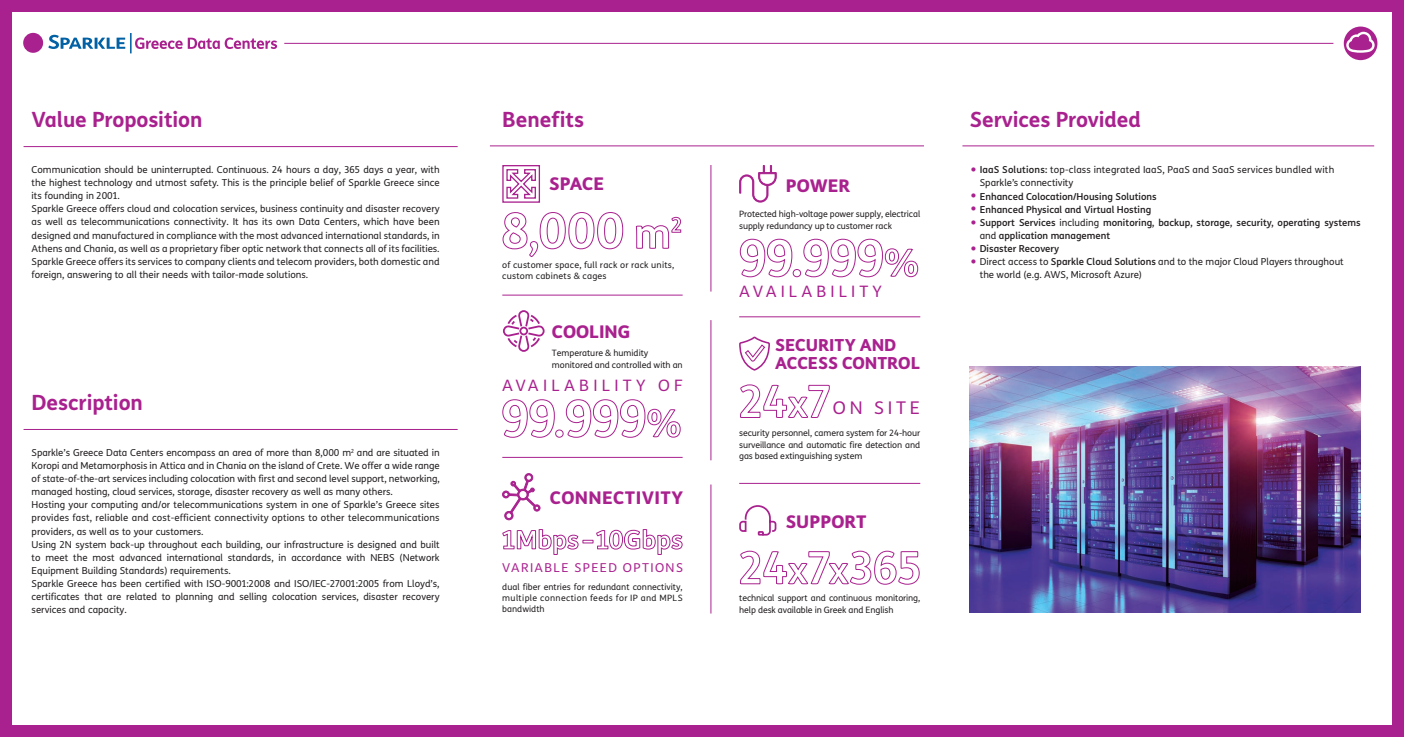
<style>
.page{position:relative;width:1404px;height:737px;background:#a9218e}
.page>*{position:absolute;margin:0;border:0;box-sizing:border-box;transform-origin:0 0}
.t1{font:700 21px "TIM Sans";letter-spacing:-.005em;color:#a9218e}
.t2{font:800 17.5px "TIM Sans";color:#a9218e}
.t3{font:800 17.5px "TIM Sans";letter-spacing:.02em;color:#a9218e}
.t4{font:17.5px "TIM Sans";letter-spacing:.21em;color:#a9218e}
.t5{font:800 16.62px/17.5px "TIM Sans";letter-spacing:-.005em;color:#a9218e}
.t6{font:15.75px "TIM Sans";letter-spacing:.26em;color:#a9218e}
.t7{font:12.25px "TIM Sans";letter-spacing:.115em;color:#a9218e}
.t8{font:9.62px/13.1px "TIM Sans";color:#231f20}
.t9{font:500 9.62px/13.1px "TIM Sans";color:#231f20}
.t10{font:8.75px/11.4px "TIM Sans";letter-spacing:-.01em;color:#231f20}
.t11{font:8.75px/11.4px "TIM Sans";letter-spacing:.02em;color:#231f20}
.s1{font-family:"Gotham";font-size:15.75px;color:#a9218e}
.s2{font-weight:500}
.s3{font-family:"Gotham";font-weight:400;font-size:15.75px;color:#a9218e}
.s4{font-weight:400}
</style>
<div class="page">
<div style="left:12px;top:12px;width:1379px;height:712px;background:#fff"></div>
<div style="left:1344px;top:27px;width:33px;height:33px;background:#a9218e;border-radius:50%"></div>
<svg style="left:1346px;top:32px;width:28px;height:21px"></svg>
<hr style="left:284px;top:43px;width:1049px;height:1px;background:#a9218e">
<div style="left:23px;top:33px;width:20px;height:20px;background:#a9218e;border-radius:50%"></div>
<svg style="left:48px;top:35px;width:77px;height:14px"></svg>
<hr style="left:130px;top:33px;width:2px;height:20px;background:#0161a4">
<svg style="left:135px;top:38px;width:142px;height:11px"></svg>
<hr style="left:24px;top:146px;width:434px;height:1px;background:#a9218e">
<hr style="left:24px;top:429px;width:434px;height:1px;background:#a9218e">
<hr style="left:490px;top:145px;width:434px;height:1px;background:#a9218e">
<svg style="left:502px;top:212px;width:122px;height:45px"></svg>
<svg style="left:635px;top:216px;width:47px;height:33px"></svg>
<svg style="left:739px;top:238px;width:54px;height:40px"></svg>
<div style="left:793px;top:269px;width:8px;height:8px;border:1px solid #a9218e;border-radius:50%"></div>
<svg style="left:803px;top:238px;width:116px;height:40px"></svg>
<svg style="left:502px;top:399px;width:53px;height:39px"></svg>
<div style="left:555px;top:429px;width:9px;height:8px;border:1px solid #a9218e;border-radius:50%"></div>
<svg style="left:565px;top:399px;width:116px;height:39px"></svg>
<svg style="left:740px;top:384px;width:90px;height:34px"></svg>
<svg style="left:740px;top:550px;width:180px;height:35px"></svg>
<svg style="left:502px;top:529px;width:181px;height:26px"></svg>
<hr style="left:710px;top:165px;width:1px;height:126px;background:#a9218e">
<hr style="left:710px;top:484px;width:1px;height:129px;background:#a9218e">
<hr style="left:710px;top:320px;width:1px;height:140px;background:#a9218e">
<hr style="left:502px;top:295px;width:181px;height:1px;background:#a9218e">
<hr style="left:502px;top:457px;width:181px;height:1px;background:#a9218e">
<hr style="left:739px;top:483px;width:181px;height:1px;background:#a9218e">
<hr style="left:739px;top:316px;width:181px;height:1px;background:#a9218e">
<svg style="left:739px;top:505px;width:38px;height:31px"></svg>
<svg style="left:739px;top:336px;width:31px;height:35px"></svg>
<svg style="left:503px;top:310px;width:42px;height:42px"></svg>
<svg style="left:739px;top:165px;width:38px;height:38px"></svg>
<svg style="left:502px;top:473px;width:38px;height:47px"></svg>
<svg style="left:506px;top:169px;width:30px;height:30px"></svg>
<div style="left:502px;top:165px;width:38px;height:38px;border:1px solid #a9218e"></div>
<hr style="left:962px;top:145px;width:412px;height:1px;background:#a9218e">
<img style="left:970px;top:366px;width:390px;height:247px">
<h1 class="t1" style="left:32px;top:104px;width:172px">Value Proposition</h1>
<p class="t8" style="left:32px;top:163px;width:410px">Communication should be uninterrupted. Continuous. 24 hours a day, 365 days a year, with the highest technology and utmost safety. This is the principle belief of Sparkle Greece since its founding in 2001.<br>Sparkle Greece offers cloud and colocation services, business continuity and disaster recovery as well as telecommunications connectivity. It has its own Data Centers, which have been designed and manufactured in compliance with the most advanced international standards, in Athens and Chania, as well as a proprietary fiber optic network that connects all of its facilities.<br>Sparkle Greece offers its services to company clients and telecom providers, both domestic and foreign, answering to all their needs with tailor-made solutions.</p>
<h1 class="t1" style="left:32px;top:386px;width:113px">Description</h1>
<p class="t8" style="left:32px;top:445px;width:410px">Sparkle’s Greece Data Centers encompass an area of more than 8,000 m<sup>2</sup> and are situated in Koropi and Metamorphosis in Attica and in Chania on the island of Crete. We offer a wide range of state-of-the-art services including colocation with first and second level support, networking, managed hosting, cloud services, storage, disaster recovery as well as many others.<br>Hosting your computing and/or telecommunications system in one of Sparkle’s Greece sites provides fast, reliable and cost-efficient connectivity options to other telecommunications providers, as well as to your customers.<br>Using 2N system back-up throughout each building, our infrastructure is designed and built to meet the most advanced international standards, in accordance with NEBS (Network Equipment Building Standards) requirements.<br>Sparkle Greece has been certified with ISO-9001:2008 and ISO/IEC-27001:2005 from Lloyd’s, certificates that are related to planning and selling colocation services, disaster recovery services and capacity.</p>
<h1 class="t1" style="left:502px;top:104px;width:83px">Benefits</h1>
<h2 class="t2" style="left:549px;top:170px;width:56px">SPACE</h2>
<p class="t11" style="left:502px;top:259px;width:173px">of customer space, full rack or rack units, custom cabinets &amp; cages</p>
<h2 class="t2" style="left:552px;top:317px;width:80px">COOLING</h2>
<p class="t10" style="left:552px;top:347px;width:132px">Temperature &amp; humidity monitored and controlled with an</p>
<h3 class="t6" style="left:502px;top:375px;width:182px">AVAILABILITY OF</h3>
<h2 class="t3" style="left:550px;top:484px;width:135px">CONNECTIVITY</h2>
<p class="t7" style="left:502px;top:559px;width:182px">VARIABLE SPEED OPTIONS</p>
<p class="t10" style="left:502px;top:580px;width:182px;text-align:justify">dual fiber entries for redundant connectivity, multiple connection feeds for IP and MPLS bandwidth</p>
<h2 class="t2" style="left:786px;top:172px;width:66px">POWER</h2>
<p class="t10" style="left:739px;top:208px;width:183px">Protected high-voltage power supply, electrical supply redundancy up to customer rack</p>
<h3 class="t6" style="left:739px;top:281px;width:144px">AVAILABILITY</h3>
<h3 class="t5" style="left:775px;top:336px;width:146px">SECURITY AND<br>ACCESS CONTROL</h3>
<h2 class="t4" style="left:833px;top:396px;width:89px">ON SITE</h2>
<p class="t10" style="left:739px;top:427px;width:183px;text-align:justify">security personnel, camera system for 24-hour surveillance and automatic fire detection and gas based extinguishing system</p>
<h2 class="t2" style="left:786px;top:508px;width:82px">SUPPORT</h2>
<p class="t10" style="left:739px;top:592px;width:183px">technical support and continuous monitoring, help desk available in Greek and English</p>
<h1 class="t1" style="left:970px;top:104px;width:172px">Services Provided</h1>
<p class="t8" style="left:980px;top:163px;width:356px;text-indent:-10px"><span class="s1">•</span> <span class="s2">IaaS Solutions:</span> top-class integrated IaaS, PaaS and SaaS services bundled with<br>Sparkle’s connectivity</p>
<p class="t9" style="left:970px;top:189px;width:188px"><span class="s3">•</span> Enhanced Colocation/Housing Solutions</p>
<p class="t9" style="left:970px;top:202px;width:183px"><span class="s3">•</span> Enhanced Physical and Virtual Hosting</p>
<p class="t9" style="left:980px;top:215px;width:382px;text-indent:-10px"><span class="s3">•</span> Support Services <span class="s4">including</span> monitoring, backup, storage, security, operating systems <span class="s4">and</span> application management</p>
<p class="t9" style="left:970px;top:242px;width:91px"><span class="s3">•</span> Disaster Recovery</p>
<p class="t8" style="left:980px;top:255px;width:365px;text-indent:-10px"><span class="s1">•</span> Direct access to <span class="s2">Sparkle Cloud Solutions</span> and to the major Cloud Players throughout the world (e.g. AWS, Microsoft Azure)</p>
</div>
